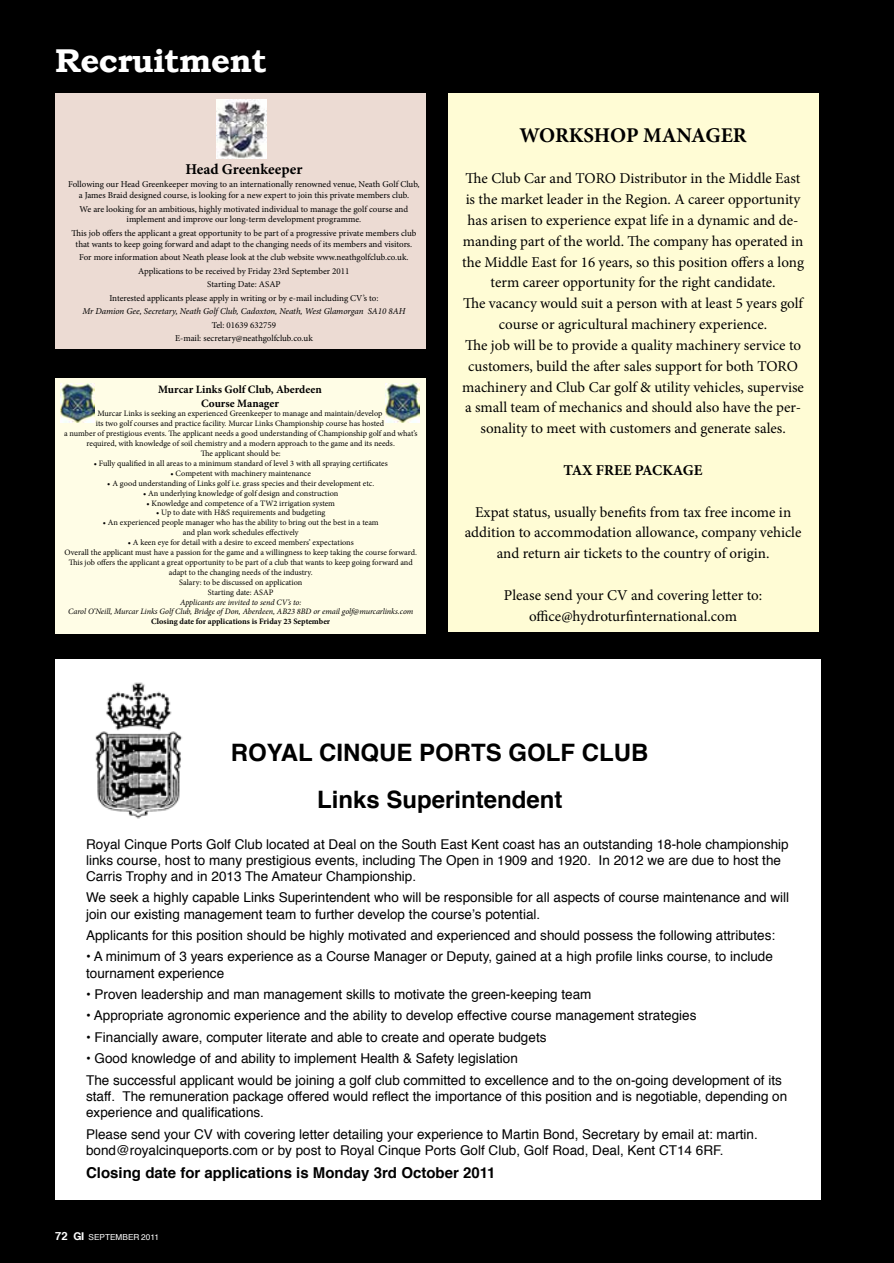
<style>
.page{position:relative;width:894px;height:1263px;background:#fff}
.page>*{position:absolute;margin:0;border:0;box-sizing:border-box;transform-origin:0 0}
.t1{font:700 33px "Bookman Old Style";letter-spacing:-.02em;color:#fff}
.t2{font:700 24px/46.3px "Helvetica";color:#000;text-align:center}
.t3{font:700 21px "Minion Pro";letter-spacing:-.01em;color:#000}
.t4{font:15px/20.9px "Minion Pro";color:#000;text-align:center}
.t5{font:700 15px "Helvetica";color:#000}
.t6{font:700 15px "Minion Pro";color:#000}
.t7{font:13.5px/16.2px "Helvetica";color:#000}
.t8{font:700 11.25px/13.5px "Minion Pro";color:#000;text-align:center}
.t9{font:9px/13.5px "Minion Pro";letter-spacing:-.005em;color:#000;text-align:center}
.t10{font:italic 9px "Minion Pro";letter-spacing:-.01em;color:#000}
.t11{font:8.25px/9.9px "Minion Pro";color:#000;text-align:center}
.t12{font:italic 8.25px/9.9px "Minion Pro";letter-spacing:-.01em;color:#000;text-align:center}
.t13{font:700 8.25px "Minion Pro";letter-spacing:-.005em;color:#000}
.t14{font:8.25px "Helvetica";color:#fff}
.s1{font-weight:700;font-size:11.25px}
.s2{font-family:"Helvetica Neue";font-weight:700;font-size:10.8px}
</style>
<div class="page">
<div style="left:0;top:0;width:893px;height:1263px;background:#000"></div>
<hr style="left:893px;top:0;width:1px;height:745px;background:#000">
<div style="left:55px;top:94px;width:370px;height:255px;background:#ecdbd3"></div>
<img style="left:217px;top:100px;width:49px;height:58px">
<div style="left:448px;top:94px;width:370px;height:538px;background:#fffcd5"></div>
<div style="left:55px;top:378px;width:370px;height:256px;background:#fffde6"></div>
<img style="left:385px;top:383px;width:34px;height:39px">
<img style="left:60px;top:383px;width:34px;height:39px">
<div style="left:55px;top:659px;width:766px;height:540px;background:#fff"></div>
<img style="left:95px;top:682px;width:87px;height:137px">
<h1 class="t1" style="left:55px;top:41px;width:213px">Recruitment</h1>
<p class="t6" style="left:185px;top:158px;width:119px">Head Greenkeeper</p>
<p class="t9" style="left:68px;top:179px;width:353px;line-height:10.8px">Following our Head Greenkeeper moving to an internationally renowned venue, Neath Golf Club, a James Braid designed course, is looking for a new expert to join this private members club.</p>
<p class="t9" style="left:80px;top:203px;width:330px;line-height:10.8px">We are looking for an ambitious, highly motivated individual to manage the golf course and implement and improve our long-term development programme.</p>
<p class="t9" style="left:72px;top:228px;width:346px;line-height:10.8px">This job offers the applicant a great opportunity to be part of a progressive private members club that wants to keep going forward and adapt to the changing needs of its members and visitors.</p>
<p class="t9" style="left:79px;top:251px;width:331px">For more information about Neath please look at the club website www.neathgolfclub.co.uk.<br>Applications to be received by Friday 23rd September 2011<br>Starting Date: ASAP<br>Interested applicants please apply in writing or by e-mail including CV’s to:</p>
<p class="t10" style="left:82px;top:305px;width:324px">Mr Damion Gee, Secretary, Neath Golf Club, Cadoxton, Neath, West Glamorgan SA10 8AH</p>
<p class="t9" style="left:175px;top:318px;width:139px">Tel: 01639 632759<br>E-mail: secretary@neathgolfclub.co.uk</p>
<p class="t8" style="left:158px;top:382px;width:165px">Murcar Links Golf Club, Aberdeen<br>Course Manager</p>
<p class="t11" style="left:64px;top:409px;width:355px">Murcar Links is seeking an experienced Greenkeeper to manage and maintain/develop<br>its two golf courses and practice facility. Murcar Links Championship course has hosted<br>a number of prestigious events. The applicant needs a good understanding of Championship golf and what’s required, with knowledge of soil chemistry and a modern approach to the game and its needs.<br>The applicant should be:</p>
<p class="t11" style="left:94px;top:458px;width:295px">• Fully qualified in all areas to a minimum standard of level 3 with all spraying certificates</p>
<p class="t11" style="left:170px;top:468px;width:142px">• Competent with machinery maintenance</p>
<p class="t11" style="left:107px;top:478px;width:268px">• A good understanding of Links golf i.e. grass species and their development etc.</p>
<p class="t11" style="left:143px;top:488px;width:197px">• An underlying knowledge of golf design and construction</p>
<p class="t11" style="left:146px;top:498px;width:190px">• Knowledge and competence of a TW2 irrigation system</p>
<p class="t11" style="left:156px;top:508px;width:171px">• Up to date with H&amp;S requirements and budgeting</p>
<p class="t11" style="left:103px;top:518px;width:277px">• An experienced people manager who has the ability to bring out the best in a team and plan work schedules effectively</p>
<p class="t11" style="left:65px;top:538px;width:354px">• A keen eye for detail with a desire to exceed members’ expectations<br>Overall the applicant must have a passion for the game and a willingness to keep taking the course forward.<br>This job offers the applicant a great opportunity to be part of a club that wants to keep going forward and adapt to the changing needs of the industry.<br>Salary: to be discussed on application<br>Starting date: ASAP</p>
<p class="t12" style="left:68px;top:597px;width:346px">Applicants are invited to send CV’s to:<br>Carol O’Neill, Murcar Links Golf Club, Bridge of Don, Aberdeen, AB23 8BD or email golf@murcarlinks.com</p>
<p class="t13" style="left:151px;top:616px;width:181px">Closing date for applications is Friday 23 September</p>
<h3 class="t3" style="left:519px;top:120px;width:229px">WORKSHOP MANAGER</h3>
<p class="t4" style="left:462px;top:168px;width:343px">The Club Car and TORO Distributor in the Middle East is the market leader in the Region. A career opportunity has arisen to experience expat life in a dynamic and de&shy;manding part of the world. The company has operated in the Middle East for 16 years, so this position offers a long term career opportunity for the right candidate.<br>The vacancy would suit a person with at least 5 years golf course or agricultural machinery experience.<br>The job will be to provide a quality machinery service to customers, build the after sales support for both TORO machinery and Club Car golf &amp; utility vehicles, supervise a small team of mechanics and should also have the per&shy;sonality to meet with customers and generate sales.</p>
<p class="t6" style="left:563px;top:460px;width:140px">TAX FREE PACKAGE</p>
<p class="t4" style="left:465px;top:501px;width:338px">Expat status, usually benefits from tax free income in addition to accommodation allowance, company vehicle and return air tickets to the country of origin.</p>
<p class="t4" style="left:504px;top:585px;width:260px">Please send your CV and covering letter to: office@hydroturfinternational.com</p>
<h2 class="t2" style="left:231px;top:730px;width:419px">ROYAL CINQUE PORTS GOLF CLUB<br>Links Superintendent</h2>
<p class="t7" style="left:86px;top:836px;width:704px">Royal Cinque Ports Golf Club located at Deal on the South East Kent coast has an outstanding 18-hole championship links course, host to many prestigious events, including The Open in 1909 and 1920. In 2012 we are due to host the<br>Carris Trophy and in 2013 The Amateur Championship.</p>
<p class="t7" style="left:86px;top:890px;width:704px">We seek a highly capable Links Superintendent who will be responsible for all aspects of course maintenance and will join our existing management team to further develop the course’s potential.</p>
<p class="t7" style="left:86px;top:927px;width:690px">Applicants for this position should be highly motivated and experienced and should possess the following attributes:</p>
<p class="t7" style="left:86px;top:949px;width:688px">• A minimum of 3 years experience as a Course Manager or Deputy, gained at a high profile links course, to include tournament experience</p>
<p class="t7" style="left:86px;top:986px;width:507px">• Proven leadership and man management skills to motivate the green-keeping team</p>
<p class="t7" style="left:86px;top:1008px;width:612px">• Appropriate agronomic experience and the ability to develop effective course management strategies</p>
<p class="t7" style="left:86px;top:1029px;width:462px">• Financially aware, computer literate and able to create and operate budgets</p>
<p class="t7" style="left:86px;top:1048px;width:697px;line-height:21.5px">• Good knowledge of and ability to implement Health &amp; Safety legislation<br>The successful applicant would be joining a golf club committed to excellence and to the on-going development of its</p>
<p class="t7" style="left:86px;top:1088px;width:702px">staff. The remuneration package offered would reflect the importance of this position and is negotiable, depending on experience and qualifications.</p>
<p class="t7" style="left:86px;top:1126px;width:673px">Please send your CV with covering letter detailing your experience to Martin Bond, Secretary by email at: martin. bond@royalcinqueports.com or by post to Royal Cinque Ports Golf Club, Golf Road, Deal, Kent CT14 6RF.</p>
<p class="t5" style="left:86px;top:1160px;width:411px">Closing date for applications is Monday 3rd October 2011</p>
<p class="t14" style="left:55px;top:1231px;width:105px"><span class="s1">72</span> <span class="s2">GI</span> SEPTEMBER 2011</p>
</div>
